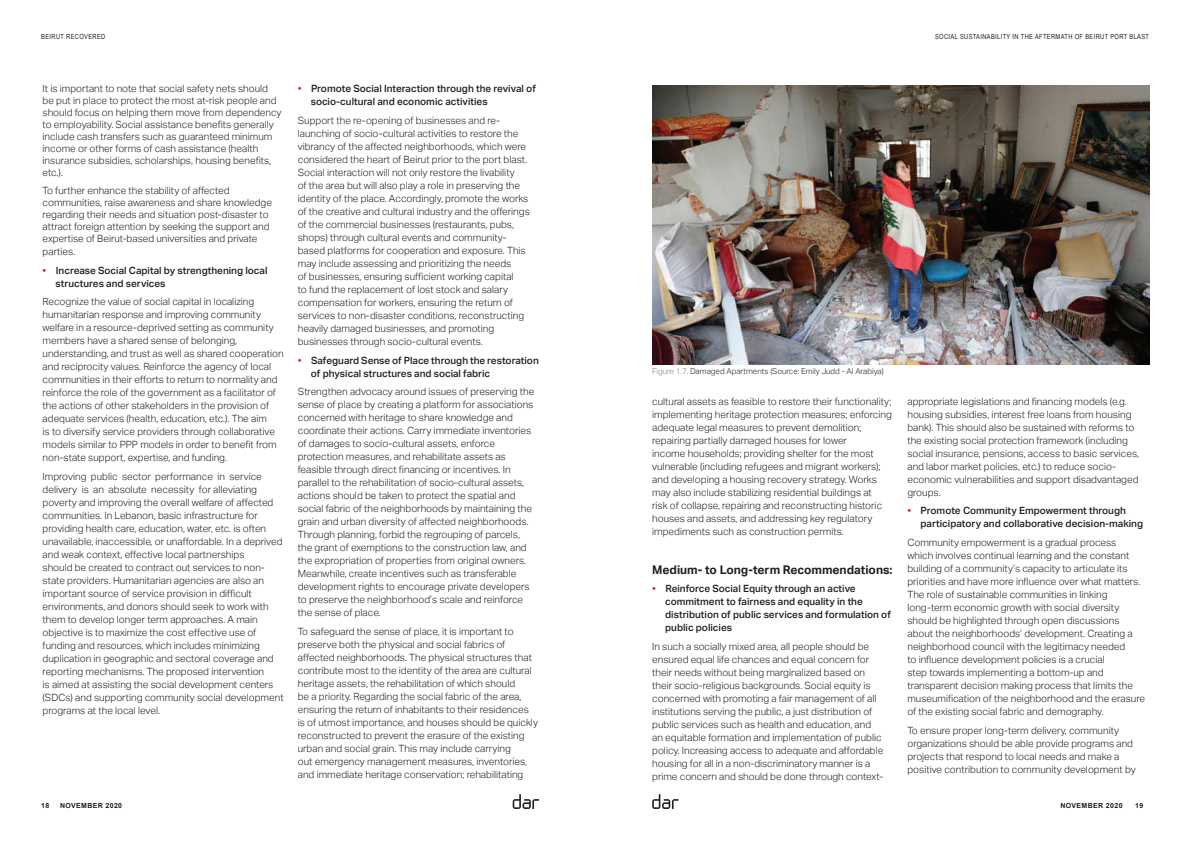
<style>
.page{position:relative;width:1191px;height:842px;background:#fff}
.page>*{position:absolute;margin:0;border:0;box-sizing:border-box;transform-origin:0 0}
.t1{font:700 12px "Aktiv Grotesk";color:#231f20}
.t2{font:300 10px/13px "Aktiv Grotesk";color:#231f20}
.t3{font:500 10px/13px "Aktiv Grotesk";color:#231f20}
.t4{font:300 8px "Aktiv Grotesk";color:#231f20}
.t5{font:7px "Arial Narrow";letter-spacing:.05em;color:#231f20}
.t6{font:700 7px "Arial";letter-spacing:.05em;color:#231f20}
.s1{color:#e11f25}
.s2{color:#808285}
</style>
<div class="page">
<svg style="left:652px;top:794px;width:26px;height:15px"></svg>
<svg style="left:513px;top:794px;width:26px;height:15px"></svg>
<img style="left:653px;top:85px;width:496px;height:279px">
<p class="t5" style="left:41px;top:31px;width:66px">BEIRUT RECOVERED</p>
<p class="t5" style="left:935px;top:31px;width:215px">SOCIAL SUSTAINABILITY IN THE AFTERMATH OF BEIRUT PORT BLAST</p>
<p class="t2" style="left:43px;top:83px;width:240px;line-height:12px">It is important to note that social safety nets should be put in place to protect the most at-risk people and should focus on helping them move from dependency to employability. Social assistance benefits generally include cash transfers such as guaranteed minimum income or other forms of cash assistance (health insurance subsidies, scholarships, housing benefits, etc.).</p>
<p class="t2" style="left:43px;top:184px;width:231px;line-height:12px">To further enhance the stability of affected communities, raise awareness and share knowledge regarding their needs and situation post-disaster to attract foreign attention by seeking the support and expertise of Beirut-based universities and private</p>
<p class="t2" style="left:43px;top:245px;width:34px">parties.</p>
<p class="t3" style="left:56px;top:264px;width:213px;text-indent:-13px"><span class="s1">•</span> Increase Social Capital by strengthening local structures and services</p>
<p class="t2" style="left:43px;top:295px;width:242px">Recognize the value of social capital in localizing humanitarian response and improving community welfare in a resource-deprived setting as community members have a shared sense of belonging, understanding, and trust as well as shared cooperation and reciprocity values. Reinforce the agency of local communities in their efforts to return to normality and reinforce the role of the government as a facilitator of the actions of other stakeholders in the provision of adequate services (health, education, etc.). The aim<br>is to diversify service providers through collaborative models similar to PPP models in order to benefit from non-state support, expertise, and funding.</p>
<p class="t2" style="left:43px;top:470px;width:242px">Improving public sector performance in service delivery is an absolute necessity for alleviating poverty and improving the overall welfare of affected communities. In Lebanon, basic infrastructure for providing health care, education, water, etc. is often unavailable, inaccessible, or unaffordable. In a deprived and weak context, effective local partnerships<br>should be created to contract out services to non&shy;state providers. Humanitarian agencies are also an important source of service provision in difficult environments, and donors should seek to work with them to develop longer term approaches. A main objective is to maximize the cost effective use of funding and resources, which includes minimizing duplication in geographic and sectoral coverage and reporting mechanisms. The proposed intervention<br>is aimed at assisting the social development centers (SDCs) and supporting community social development programs at the local level.</p>
<p class="t3" style="left:311px;top:82px;width:227px;text-indent:-13px"><span class="s1">•</span> Promote Social Interaction through the revival of socio-cultural and economic activities</p>
<p class="t2" style="left:298px;top:114px;width:233px">Support the re-opening of businesses and re&shy;launching of socio-cultural activities to restore the vibrancy of the affected neighborhoods, which were considered the heart of Beirut prior to the port blast.<br>Social interaction will not only restore the livability<br>of the area but will also play a role in preserving the identity of the place. Accordingly, promote the works of the creative and cultural industry and the offerings of the commercial businesses (restaurants, pubs, shops) through cultural events and community&shy;based platforms for cooperation and exposure. This may include assessing and prioritizing the needs<br>of businesses, ensuring sufficient working capital<br>to fund the replacement of lost stock and salary compensation for workers, ensuring the return of services to non-disaster conditions, reconstructing heavily damaged businesses, and promoting businesses through socio-cultural events.</p>
<p class="t3" style="left:311px;top:354px;width:229px;text-indent:-13px"><span class="s1">•</span> Safeguard Sense of Place through the restoration of physical structures and social fabric</p>
<p class="t2" style="left:298px;top:385px;width:238px">Strengthen advocacy around issues of preserving the sense of place by creating a platform for associations concerned with heritage to share knowledge and coordinate their actions. Carry immediate inventories of damages to socio-cultural assets, enforce protection measures, and rehabilitate assets as feasible through direct financing or incentives. In parallel to the rehabilitation of socio-cultural assets, actions should be taken to protect the spatial and social fabric of the neighborhoods by maintaining the grain and urban diversity of affected neighborhoods.<br>Through planning, forbid the regrouping of parcels, the grant of exemptions to the construction law, and the expropriation of properties from original owners.<br>Meanwhile, create incentives such as transferable development rights to encourage private developers to preserve the neighborhood’s scale and reinforce the sense of place.</p>
<p class="t2" style="left:298px;top:625px;width:242px">To safeguard the sense of place, it is important to preserve both the physical and social fabrics of affected neighborhoods. The physical structures that contribute most to the identity of the area are cultural heritage assets, the rehabilitation of which should<br>be a priority. Regarding the social fabric of the area, ensuring the return of inhabitants to their residences is of utmost importance, and houses should be quickly reconstructed to prevent the erasure of the existing urban and social grain. This may include carrying<br>out emergency management measures, inventories, and immediate heritage conservation; rehabilitating</p>
<p class="t4" style="left:652px;top:367px;width:233px"><span class="s2">Figure 1.7.</span> Damaged Apartments (Source: Emily Judd - Al Arabiya)</p>
<p class="t2" style="left:652px;top:395px;width:241px">cultural assets as feasible to restore their functionality; implementing heritage protection measures; enforcing adequate legal measures to prevent demolition; repairing partially damaged houses for lower<br>income households; providing shelter for the most vulnerable (including refugees and migrant workers); and developing a housing recovery strategy. Works may also include stabilizing residential buildings at<br>risk of collapse, repairing and reconstructing historic houses and assets, and addressing key regulatory impediments such as construction permits.</p>
<p class="t1" style="left:652px;top:562px;width:242px">Medium- to Long-term Recommendations:</p>
<p class="t3" style="left:665px;top:582px;width:227px;text-indent:-13px"><span class="s1">•</span> Reinforce Social Equity through an active commitment to fairness and equality in the distribution of public services and formulation of public policies</p>
<p class="t2" style="left:652px;top:640px;width:233px">In such a socially mixed area, all people should be ensured equal life chances and equal concern for their needs without being marginalized based on their socio-religious backgrounds. Social equity is concerned with promoting a fair management of all institutions serving the public, a just distribution of public services such as health and education, and an equitable formation and implementation of public policy. Increasing access to adequate and affordable housing for all in a non-discriminatory manner is a prime concern and should be done through context-</p>
<p class="t2" style="left:907px;top:395px;width:233px">appropriate legislations and financing models (e.g. housing subsidies, interest free loans from housing bank). This should also be sustained with reforms to the existing social protection framework (including social insurance, pensions, access to basic services, and labor market policies, etc.) to reduce socio&shy;economic vulnerabilities and support disadvantaged groups.</p>
<p class="t3" style="left:920px;top:504px;width:224px;text-indent:-13px"><span class="s1">•</span> Promote Community Empowerment through participatory and collaborative decision-making</p>
<p class="t2" style="left:907px;top:536px;width:239px">Community empowerment is a gradual process<br>which involves continual learning and the constant building of a community’s capacity to articulate its priorities and have more influence over what matters.<br>The role of sustainable communities in linking long-term economic growth with social diversity should be highlighted through open discussions about the neighborhoods’ development. Creating a neighborhood council with the legitimacy needed<br>to influence development policies is a crucial<br>step towards implementing a bottom-up and transparent decision making process that limits the museumification of the neighborhood and the erasure of the existing social fabric and demography.</p>
<p class="t2" style="left:907px;top:724px;width:230px">To ensure proper long-term delivery, community organizations should be able provide programs and projects that respond to local needs and make a positive contribution to community development by</p>
<p class="t6" style="left:41px;top:801px;width:10px">18</p>
<p class="t6" style="left:60px;top:801px;width:64px">NOVEMBER 2020</p>
<p class="t6" style="left:1060px;top:801px;width:64px">NOVEMBER 2020</p>
<p class="t6" style="left:1135px;top:801px;width:10px">19</p>
</div>
